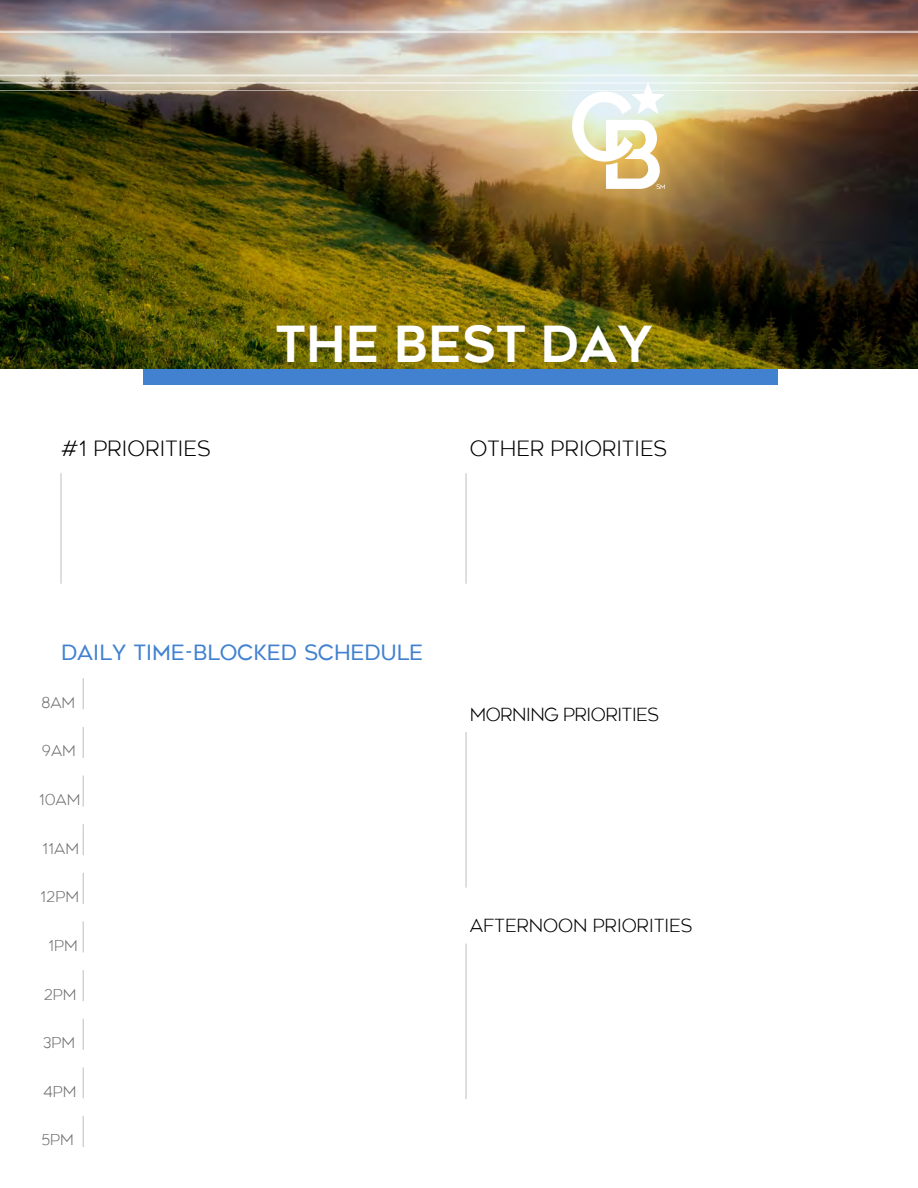
<style>
.page{position:relative;width:918px;height:1188px;background:#fff}
.page>*{position:absolute;margin:0;border:0;box-sizing:border-box;transform-origin:0 0}
.t1{font:700 49.5px "Geometos Neue";color:#fff}
.t2{font:300 21px "Geometos Neue";letter-spacing:-.005em;color:#000}
.t3{font:21px "Geometos Neue";letter-spacing:-.005em;color:#4181d0}
.t4{font:300 18px "Geometos Neue";letter-spacing:-.005em;color:#000}
.t5{font:300 18px "Geometos Neue";letter-spacing:-.03em;color:#000}
.t6{font:300 15px "Geometos Neue";letter-spacing:-.01em;color:#717071}
</style>
<div class="page">
<img style="left:0;top:0;width:918px;height:369px">
<div style="left:143px;top:369px;width:634px;height:16px;background:#4181d0"></div>
<hr style="left:0;top:31px;width:918px;height:2px;background:#fff">
<hr style="left:0;top:75px;width:918px;height:1px;background:#fff">
<hr style="left:0;top:82px;width:918px;height:2px;background:#fff">
<hr style="left:0;top:90px;width:918px;height:1px;background:#fff">
<img style="left:573px;top:83px;width:91px;height:105px">
<hr style="left:60px;top:473px;width:2px;height:111px;background:#c5c5c5">
<hr style="left:465px;top:473px;width:2px;height:111px;background:#c5c5c5">
<hr style="left:465px;top:732px;width:2px;height:156px;background:#c5c5c5">
<hr style="left:465px;top:944px;width:2px;height:155px;background:#c5c5c5">
<hr style="left:83px;top:678px;width:1px;height:31px;background:#c5c5c5">
<hr style="left:83px;top:727px;width:1px;height:31px;background:#c5c5c5">
<hr style="left:83px;top:776px;width:1px;height:31px;background:#c5c5c5">
<hr style="left:83px;top:824px;width:1px;height:31px;background:#c5c5c5">
<hr style="left:83px;top:873px;width:1px;height:31px;background:#c5c5c5">
<hr style="left:83px;top:921px;width:1px;height:31px;background:#c5c5c5">
<hr style="left:83px;top:970px;width:1px;height:31px;background:#c5c5c5">
<hr style="left:83px;top:1019px;width:1px;height:31px;background:#c5c5c5">
<hr style="left:83px;top:1067px;width:1px;height:31px;background:#c5c5c5">
<hr style="left:83px;top:1116px;width:1px;height:31px;background:#c5c5c5">
<h1 class="t1" style="left:276px;top:315px;width:379px">THE BEST DAY</h1>
<h2 class="t2" style="left:61px;top:436px;width:151px">#1 PRIORITIES</h2>
<h2 class="t2" style="left:470px;top:436px;width:199px">OTHER PRIORITIES</h2>
<h2 class="t3" style="left:61px;top:641px;width:364px">DAILY TIME-BLOCKED SCHEDULE</h2>
<p class="t6" style="left:42px;top:694px;width:35px">8AM</p>
<p class="t6" style="left:42px;top:742px;width:36px">9AM</p>
<p class="t6" style="left:39px;top:791px;width:43px">10AM</p>
<p class="t6" style="left:42px;top:840px;width:38px">11AM</p>
<p class="t6" style="left:40px;top:888px;width:40px">12PM</p>
<p class="t6" style="left:48px;top:937px;width:31px">1PM</p>
<p class="t6" style="left:44px;top:986px;width:34px">2PM</p>
<p class="t6" style="left:43px;top:1034px;width:34px">3PM</p>
<p class="t6" style="left:43px;top:1083px;width:35px">4PM</p>
<p class="t6" style="left:41px;top:1131px;width:34px">5PM</p>
<p class="t5" style="left:470px;top:704px;width:191px">MORNING PRIORITIES</p>
<p class="t4" style="left:470px;top:915px;width:224px">AFTERNOON PRIORITIES</p>
</div>
